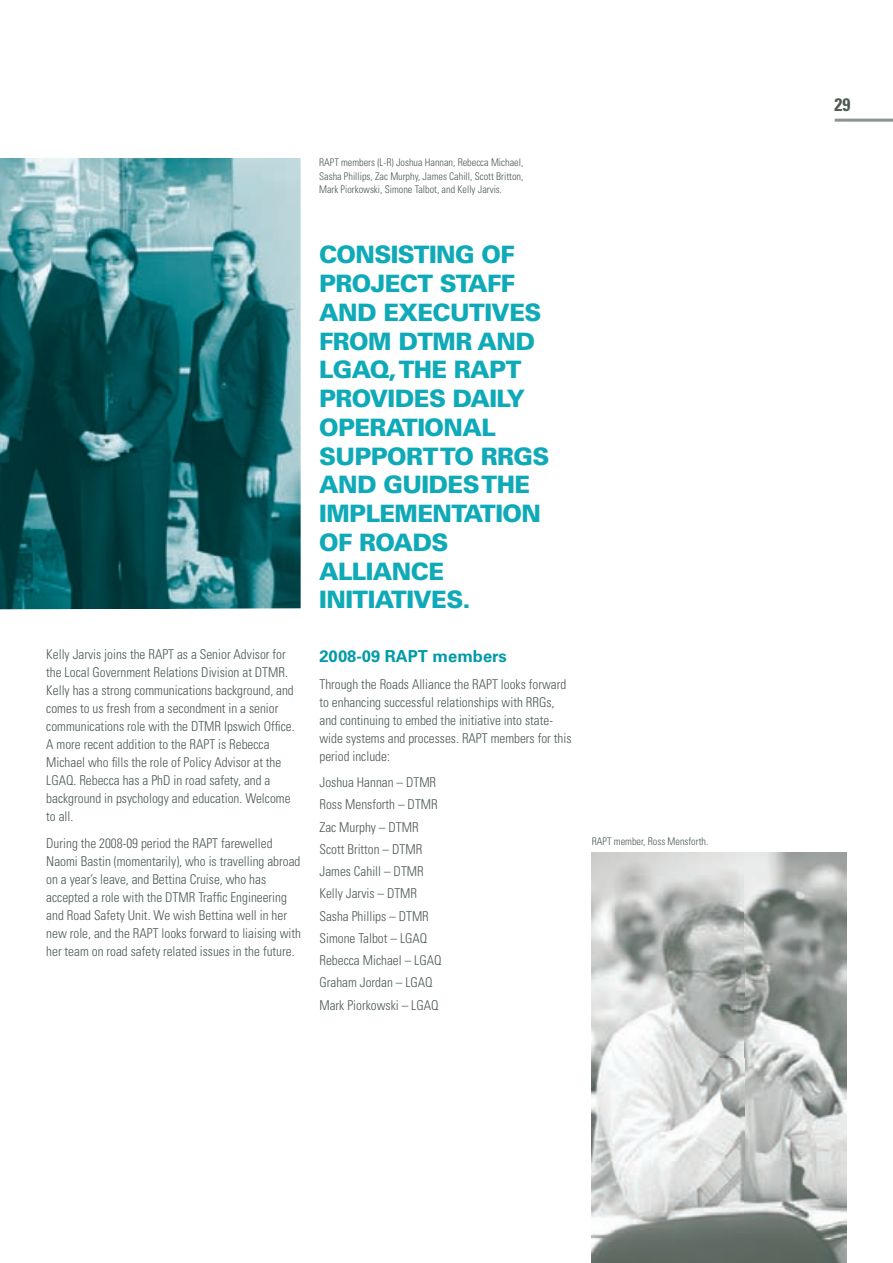
<style>
.page{position:relative;width:893px;height:1263px;background:#fff}
.page>*{position:absolute;margin:0;border:0;box-sizing:border-box;transform-origin:0 0}
.t1{font:900 24px/28.8px "Univers";letter-spacing:-.025em;color:#0faab7}
.t2{font:700 condensed 18px "Univers";color:#4b5a52}
.t3{font:700 16.5px "Univers";color:#009aa8}
.t4{font:300 condensed 13.5px/18px "Univers";color:#4b5a52}
.t5{font:300 condensed 10.5px/13.5px "Univers";color:#4b5a52;text-align:justify}
</style>
<div class="page">
<hr style="left:835px;top:119px;width:58px;height:3px;background:#8c938f">
<img style="left:0;top:158px;width:301px;height:451px">
<img style="left:592px;top:852px;width:255px;height:411px">
<p class="t5" style="left:319px;top:157px;width:206px">RAPT members (L-R) Joshua Hannan, Rebecca Michael, Sasha Phillips, Zac Murphy, James Cahill, Scott Britton, Mark Piorkowski, Simone Talbot, and Kelly Jarvis.</p>
<p class="t4" style="left:46px;top:647px;width:250px">Kelly Jarvis joins the RAPT as a Senior Advisor for the Local Government Relations Division at DTMR.<br>Kelly has a strong communications background, and comes to us fresh from a secondment in a senior communications role with the DTMR Ipswich Office.<br>A more recent addition to the RAPT is Rebecca Michael who fills the role of Policy Advisor at the LGAQ. Rebecca has a PhD in road safety, and a background in psychology and education. Welcome to all.</p>
<p class="t4" style="left:46px;top:835px;width:256px">During the 2008-09 period the RAPT farewelled Naomi Bastin (momentarily), who is travelling abroad on a year’s leave, and Bettina Cruise, who has accepted a role with the DTMR Traffic Engineering and Road Safety Unit. We wish Bettina well in her new role, and the RAPT looks forward to liaising with her team on road safety related issues in the future.</p>
<h1 class="t1" style="left:319px;top:243px;width:232px">CONSISTING OF<br>PROJECT STAFF<br>AND EXECUTIVES<br>FROM DTMR AND<br>LGAQ, THE RAPT<br>PROVIDES DAILY<br>OPERATIONAL<br>SUPPORT TO RRGS<br>AND GUIDES THE<br>IMPLEMENTATION<br>OF ROADS<br>ALLIANCE<br>INITIATIVES.</h1>
<p class="t3" style="left:319px;top:650px;width:189px">2008-09 RAPT members</p>
<p class="t4" style="left:319px;top:676px;width:254px">Through the Roads Alliance the RAPT looks forward to enhancing successful relationships with RRGs, and continuing to embed the initiative into state&shy;wide systems and processes. RAPT members for this period include:</p>
<p class="t4" style="left:319px;top:773px;width:123px;line-height:22.2px">Joshua Hannan – DTMR<br>Ross Mensforth – DTMR<br>Zac Murphy – DTMR<br>Scott Britton – DTMR<br>James Cahill – DTMR<br>Kelly Jarvis – DTMR<br>Sasha Phillips – DTMR<br>Simone Talbot – LGAQ<br>Rebecca Michael – LGAQ<br>Graham Jordan – LGAQ<br>Mark Piorkowski – LGAQ</p>
<p class="t5" style="left:592px;top:835px;width:118px">RAPT member, Ross Mensforth.</p>
<h2 class="t2" style="left:834px;top:98px;width:17px">29</h2>
</div>
